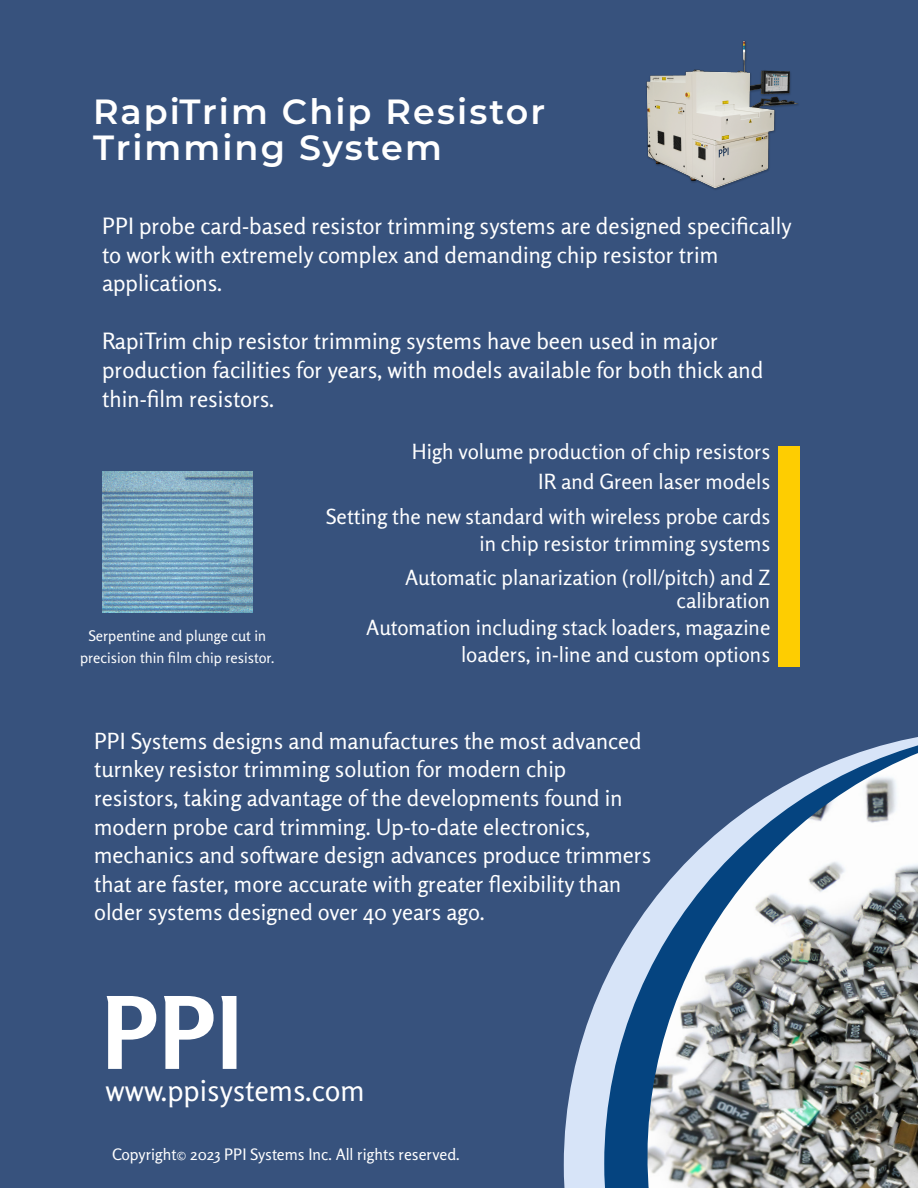
<style>
.page{position:relative;width:918px;height:1188px;background:#37527d}
.page>*{position:absolute;margin:0;border:0;box-sizing:border-box;transform-origin:0 0}
.t1{font:700 99.6px "Rosario";color:#fff}
.t2{font:600 34.95px/35.4px "Montserrat";letter-spacing:.06em;color:#fff}
.t3{font:29.25px "Rosario";color:#fff}
.t4{font:22.5px/28.8px "Rosario";color:#fff}
.t5{font:22.2px/28.7px "Rosario";color:#fff}
.t6{font:21px/23.1px "Rosario";color:#fff;text-align:right}
.t7{font:15.9px "Rosario";color:#fff}
.t8{font:14.7px/22.2px "Rosario";color:#fff;text-align:center}
.s1{font-size:22.65px}
</style>
<div class="page">
<svg style="left:564px;top:982px;width:40px;height:206px;fill:#d7e4f8"></svg>
<svg style="left:604px;top:953px;width:15px;height:235px;background:#7698be"></svg>
<img style="left:619px;top:737px;width:299px;height:451px">
<img style="left:646px;top:41px;width:152px;height:149px">
<img style="left:102px;top:471px;width:150px;height:142px">
<div style="left:779px;top:446px;width:21px;height:221px;background:#fecd01"></div>
<h2 class="t2" style="left:93px;top:93px;width:454px">RapiTrim Chip Resistor<br>Trimming System</h2>
<p class="t4" style="left:102px;top:211px;width:691px">PPI probe card-based resistor trimming systems are designed specifically to work with extremely complex and demanding chip resistor trim applications.</p>
<p class="t4" style="left:102px;top:327px;width:663px">RapiTrim chip resistor trimming systems have been used in major production facilities for years, with models available for both thick and thin-film resistors.</p>
<p class="t6" style="left:412px;top:440px;width:360px">High volume production of chip resistors</p>
<p class="t6" style="left:538px;top:470px;width:234px">IR and Green laser models</p>
<p class="t8" style="left:80px;top:625px;width:196px">Serpentine and plunge cut in precision thin film chip resistor.</p>
<p class="t6" style="left:326px;top:503px;width:446px;line-height:27.3px">Setting the new standard with wireless probe cards in chip resistor trimming systems</p>
<p class="t6" style="left:405px;top:565px;width:367px">Automatic planarization (roll/pitch) and Z calibration</p>
<p class="t6" style="left:366px;top:615px;width:406px;line-height:26.4px">Automation including stack loaders, magazine loaders, in-line and custom options</p>
<p class="t5" style="left:94px;top:726px;width:559px">PPI Systems designs and manufactures the most advanced turnkey resistor trimming solution for modern chip resistors, <span class="s1">taking</span> advantage of the developments found in modern probe card trimming. Up-to-date electronics, mechanics and software design advances produce trimmers that are faster, more accurate with greater flexibility than older systems designed over 40 years ago.</p>
<h1 class="t1" style="left:102px;top:973px;width:143px">PPI</h1>
<h3 class="t3" style="left:106px;top:1073px;width:261px">www.ppisystems.com</h3>
<p class="t7" style="left:112px;top:1145px;width:349px">Copyright© 2023 PPI Systems Inc. All rights reserved.</p>
</div>
